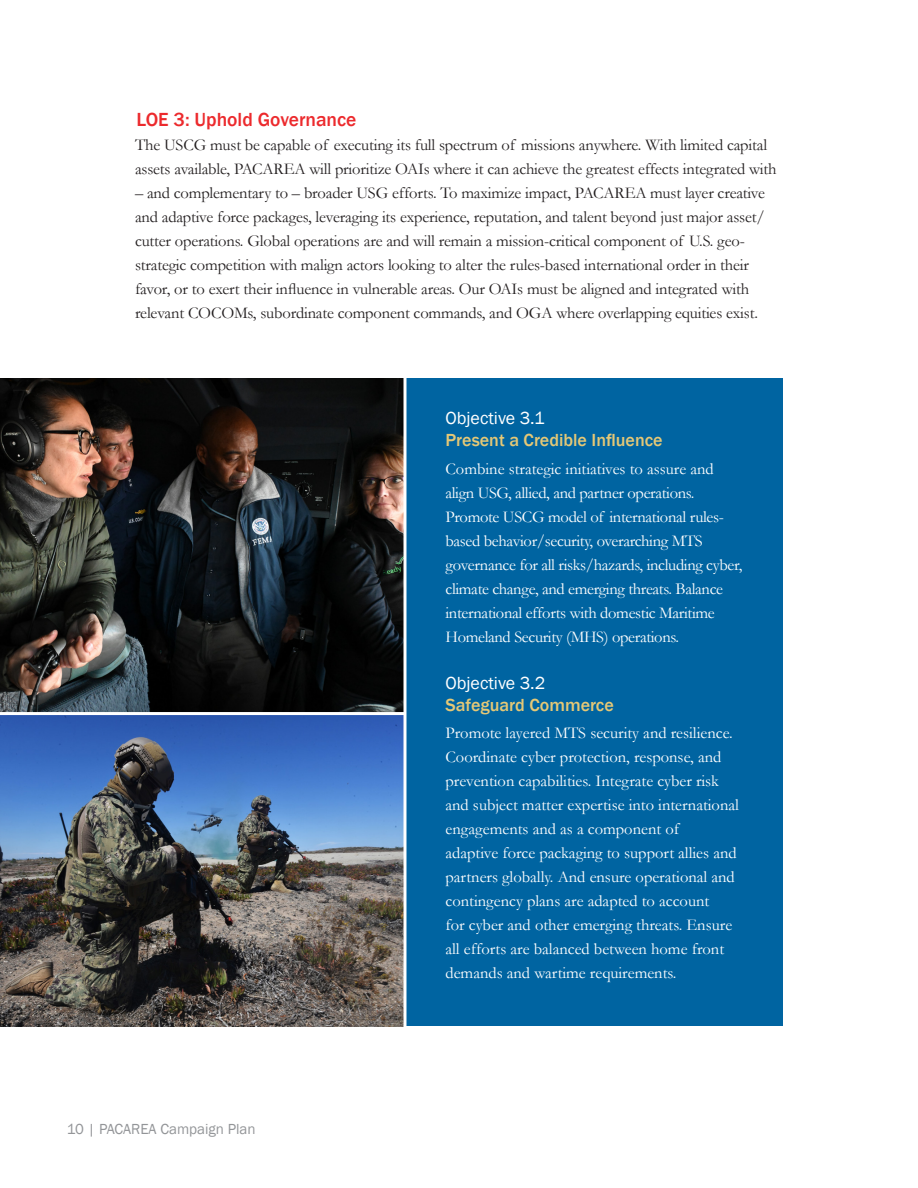
<style>
.page{position:relative;width:918px;height:1188px;background:#fff}
.page>*{position:absolute;margin:0;border:0;box-sizing:border-box;transform-origin:0 0}
.subheader{font:500 19.5px "Franklin Gothic";color:#ec2a2d}
.LOE_header{font:500 18px/22.5px "Franklin Gothic";color:#e5c876}
.body_copy{font:16.5px/24px "Garamond";letter-spacing:-.01em;color:#231f20}
.body_copy-2{font:16.5px/24px "Garamond";color:#fff}
.body_copy-3{font:16.5px/24px "Garamond";letter-spacing:-.02em;color:#fff}
.t1{font:15px "Franklin Gothic";color:#939598}
.s1{font-weight:400;color:#fff}
</style>
<div class="page">
<hr style="left:917px;top:0;width:1px;height:1188px;background:#052355">
<img style="left:0;top:379px;width:404px;height:333px">
<div style="left:405px;top:378px;width:378px;height:648px;background:#0064a1"></div>
<img style="left:0;top:715px;width:404px;height:311px">
<hr style="left:404px;top:372px;width:2px;height:657px;background:#fff">
<p class="subheader" style="left:136px;top:108px;width:222px">LOE 3: Uphold Governance</p>
<p class="body_copy" style="left:135px;top:132px;width:643px">The USCG must be capable of executing its full spectrum of missions anywhere. With limited capital assets available, PACAREA will prioritize OAIs where it can achieve the greatest effects integrated with</p>
<p class="body_copy" style="left:135px;top:180px;width:632px">– and complementary to – broader USG efforts. To maximize impact, PACAREA must layer creative and adaptive force packages, leveraging its experience, reputation, and talent beyond just major asset/ cutter operations. Global operations are and will remain a mission-critical component of U.S. geo&shy;strategic competition with malign actors looking to alter the rules-based international order in their favor, or to exert their influence in vulnerable areas. Our OAIs must be aligned and integrated with relevant COCOMs, subordinate component commands, and OGA where overlapping equities exist.</p>
<p class="t1" style="left:67px;top:1119px;width:190px">10 | PACAREA Campaign Plan</p>
<p class="LOE_header" style="left:446px;top:407px;width:219px"><span class="s1">Objective 3.1<br></span>Present a Credible Influence</p>
<p class="body_copy-3" style="left:446px;top:456px;width:298px">Combine strategic initiatives to assure and align USG, allied, and partner operations.<br>Promote USCG model of international rules&shy;based behavior/security, overarching MTS governance for all risks/hazards, including cyber, climate change, and emerging threats. Balance international efforts with domestic Maritime Homeland Security (MHS) operations.</p>
<p class="LOE_header" style="left:446px;top:671px;width:170px"><span class="s1">Objective 3.2<br></span>Safeguard Commerce</p>
<p class="body_copy-2" style="left:446px;top:720px;width:295px">Promote layered MTS security and resilience.<br>Coordinate cyber protection, response, and prevention capabilities. Integrate cyber risk and subject matter expertise into international engagements and as a component of<br>adaptive force packaging to support allies and partners globally. And ensure operational and contingency plans are adapted to account<br>for cyber and other emerging threats. Ensure all efforts are balanced between home front demands and wartime requirements.</p>
</div>
